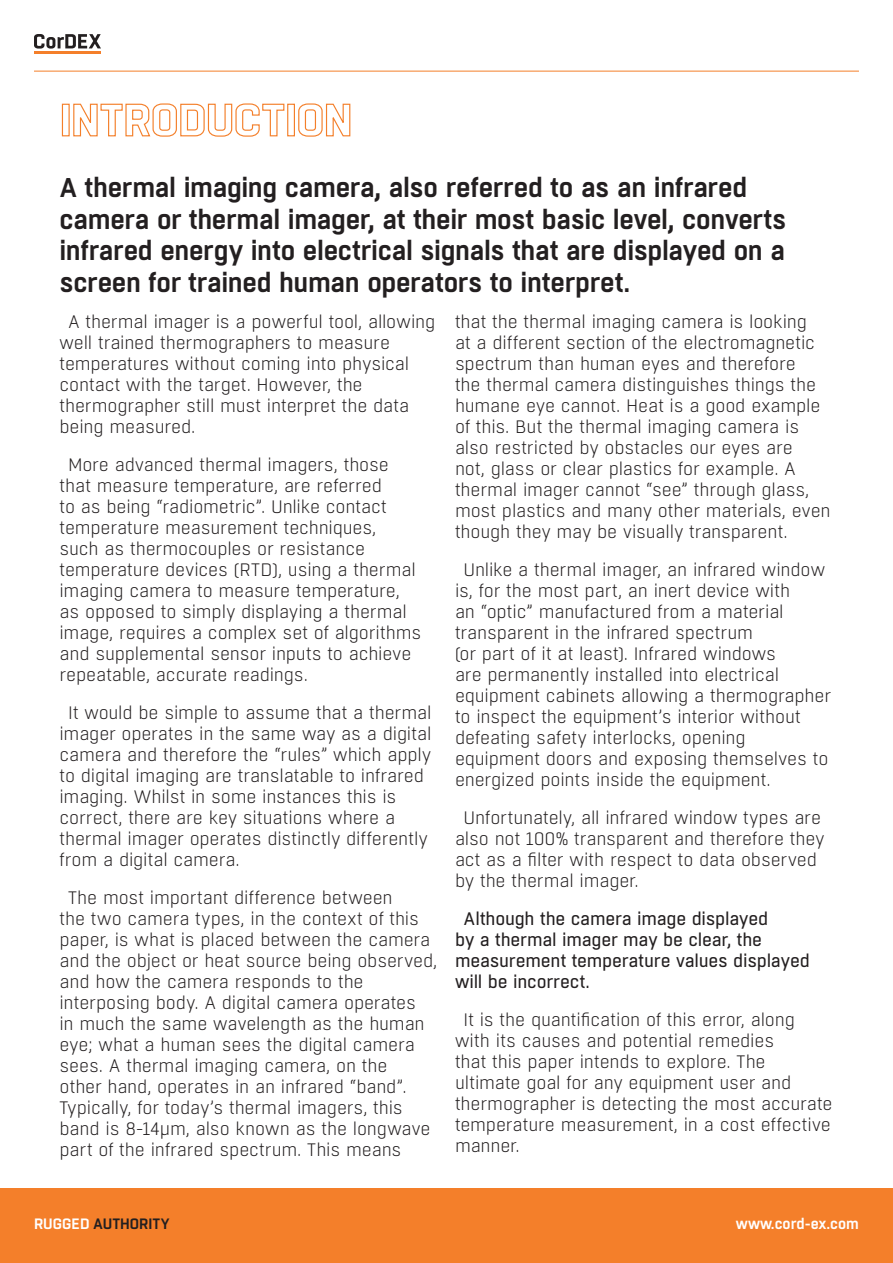
<style>
.page{position:relative;width:893px;height:1263px;background:#fff}
.page>*{position:absolute;margin:0;border:0;box-sizing:border-box;transform-origin:0 0}
.Paragraph_Style_2{font:600 27px/31.5px "Boxed";letter-spacing:-.015em;color:#231f20}
.Body{font:300 18px/21px "Boxed";letter-spacing:-.01em;color:#231f20}
.Body-2{font:18px/21px "Boxed";letter-spacing:-.015em;color:#231f20}
.t1{font:600 15px "Boxed";color:#231f20}
.t2{font:600 15px "Boxed";color:#fff}
.s1{color:#fff}
</style>
<div class="page">
<svg style="left:34px;top:34px;width:67px;height:15px"></svg>
<hr style="left:34px;top:51px;width:67px;height:3px;background:#f47f2a">
<hr style="left:34px;top:71px;width:825px;height:1px;background:#f47f2a">
<div style="left:0;top:1189px;width:893px;height:74px;background:#f47f2a"></div>
<div style="left:62px;top:104px;width:8px;height:32px;border:1px solid #f47f2a"></div>
<svg style="left:73px;top:103px;width:212px;height:34px"></svg>
<div style="left:287px;top:104px;width:8px;height:32px;border:1px solid #f47f2a"></div>
<svg style="left:298px;top:103px;width:53px;height:34px"></svg>
<p class="Paragraph_Style_2" style="left:60px;top:173px;width:728px">A thermal imaging camera, also referred to as an infrared camera or thermal imager, at their most basic level, converts infrared energy into electrical signals that are displayed on a screen for trained human operators to interpret.</p>
<p class="Body" style="left:60px;top:312px;width:377px;text-indent:9px">A thermal imager is a powerful tool, allowing well trained thermographers to measure temperatures without coming into physical contact with the target. However, the thermographer still must interpret the data being measured.</p>
<p class="Body" style="left:60px;top:455px;width:363px;text-indent:9px">More advanced thermal imagers, those that measure temperature, are referred<br>to as being “radiometric”. Unlike contact temperature measurement techniques,<br>such as thermocouples or resistance temperature devices (RTD), using a thermal imaging camera to measure temperature, as opposed to simply displaying a thermal image, requires a complex set of algorithms and supplemental sensor inputs to achieve repeatable, accurate readings.</p>
<p class="Body" style="left:60px;top:703px;width:374px;text-indent:9px">It would be simple to assume that a thermal imager operates in the same way as a digital camera and therefore the “rules” which apply to digital imaging are translatable to infrared imaging. Whilst in some instances this is correct, there are key situations where a thermal imager operates distinctly differently from a digital camera.</p>
<p class="Body" style="left:60px;top:888px;width:379px;text-indent:9px">The most important difference between<br>the two camera types, in the context of this paper, is what is placed between the camera and the object or heat source being observed, and how the camera responds to the interposing body. A digital camera operates<br>in much the same wavelength as the human eye; what a human sees the digital camera sees. A thermal imaging camera, on the<br>other hand, operates in an infrared “band”.<br>Typically, for today’s thermal imagers, this band is 8-14µm, also known as the longwave part of the infrared spectrum. This means</p>
<p class="Body" style="left:455px;top:312px;width:377px">that the thermal imaging camera is looking<br>at a different section of the electromagnetic spectrum than human eyes and therefore<br>the thermal camera distinguishes things the humane eye cannot. Heat is a good example of this. But the thermal imaging camera is also restricted by obstacles our eyes are<br>not, glass or clear plastics for example. A thermal imager cannot “see” through glass, most plastics and many other materials, even though they may be visually transparent.</p>
<p class="Body" style="left:455px;top:560px;width:377px;text-indent:9px">Unlike a thermal imager, an infrared window is, for the most part, an inert device with<br>an “optic” manufactured from a material transparent in the infrared spectrum<br>(or part of it at least). Infrared windows<br>are permanently installed into electrical equipment cabinets allowing a thermographer to inspect the equipment’s interior without defeating safety interlocks, opening equipment doors and exposing themselves to energized points inside the equipment.</p>
<p class="Body" style="left:455px;top:808px;width:371px;text-indent:9px">Unfortunately, all infrared window types are also not 100% transparent and therefore they act as a filter with respect to data observed by the thermal imager.</p>
<p class="Body-2" style="left:455px;top:909px;width:356px;text-indent:9px">Although the camera image displayed<br>by a thermal imager may be clear, the measurement temperature values displayed will be incorrect.</p>
<p class="Body" style="left:455px;top:1010px;width:379px;text-indent:9px">It is the quantification of this error, along with its causes and potential remedies<br>that this paper intends to explore. The ultimate goal for any equipment user and thermographer is detecting the most accurate temperature measurement, in a cost effective manner.</p>
<p class="t1" style="left:34px;top:1214px;width:137px"><span class="s1">RUGGED</span> AUTHORITY</p>
<p class="t2" style="left:736px;top:1214px;width:125px">www.cord-ex.com</p>
</div>
